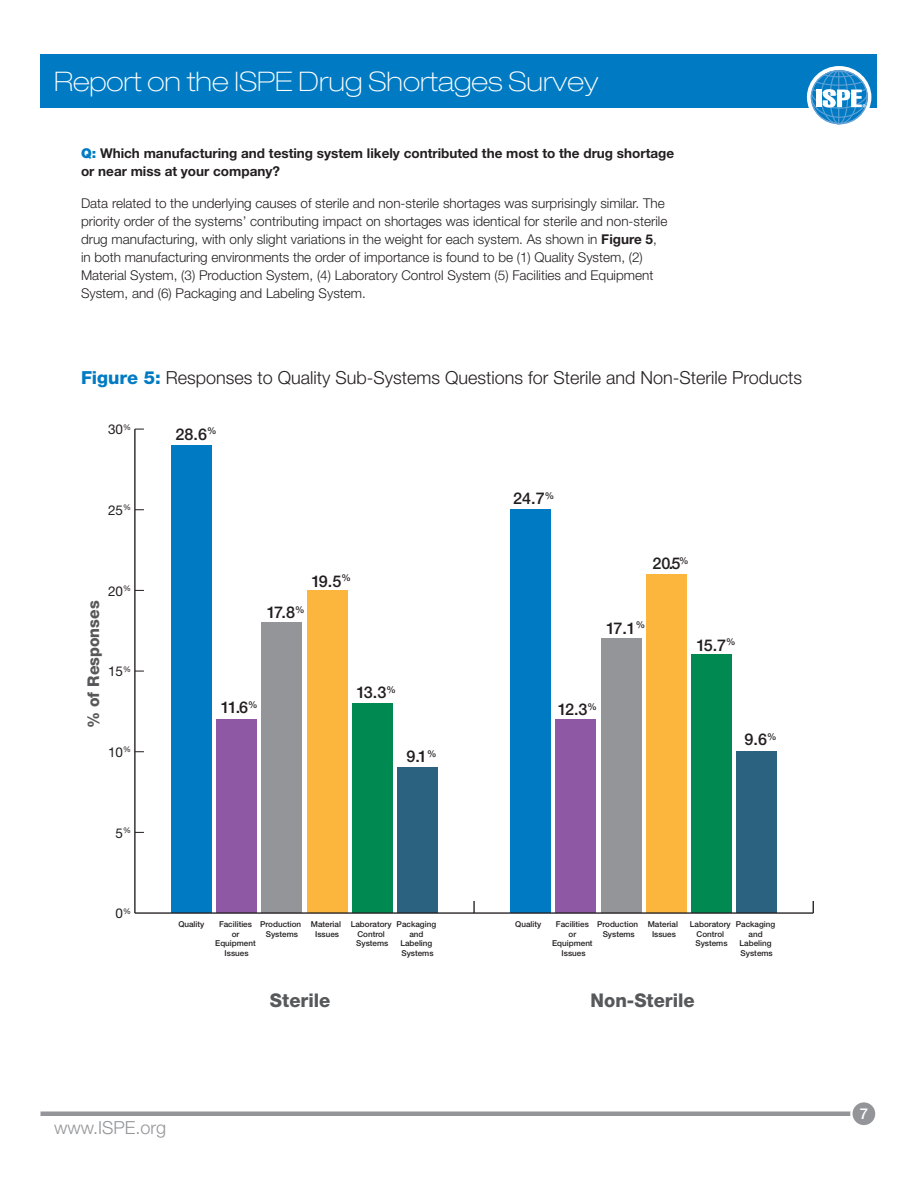
<style>
.page{position:relative;width:918px;height:1188px;background:#fff}
.page>*{position:absolute;margin:0;border:0;box-sizing:border-box;transform-origin:0 0}
.t1{font:100 expanded 27px "Helvetica Neue LT Std";color:#fff}
.t2{font:800 18.9px "Helvetica Neue LT Std";color:#57585a}
.t3{font:300 18px "Helvetica Neue LT Std";color:#231f20}
.t4{font:300 18px "Helvetica Neue LT Std";color:#939598}
.t5{font:500 16.2px "Helvetica Neue LT Std";letter-spacing:-.1em;color:#231f20}
.t6{font:800 16.2px "Helvetica Neue LT Std";color:#57585a}
.t7{font:500 15px "Helvetica Neue LT Std";color:#fff}
.t8{font:300 13.5px/18px "Helvetica Neue LT Std";color:#231f20}
.t9{font:700 13.5px/18px "Helvetica Neue LT Std";color:#231f20}
.t10{font:13.5px "Helvetica Neue LT Std";color:#231f20}
.t11{font:500 8.1px/9.8px "Helvetica Neue LT Std";color:#231f20;text-align:center}
.s1{font-weight:900;color:#007bc3}
.s2{font-weight:700}
.s3{font-weight:800;color:#007bc3}
</style>
<div class="page">
<div style="left:40px;top:54px;width:838px;height:54px;background:#007bc3"></div>
<svg style="left:807px;top:66px;width:64px;height:61px"></svg>
<svg style="left:811px;top:70px;width:56px;height:53px"></svg>
<hr style="left:838px;top:70px;width:1px;height:54px;background:#61a1d7">
<div style="left:820px;top:70px;width:37px;height:54px;border:1px solid #61a1d7;border-radius:50%"></div>
<div style="left:830px;top:70px;width:18px;height:54px;border:1px solid #61a1d7;border-radius:50%"></div>
<svg style="left:810px;top:66px;width:59px;height:52px"></svg>
<hr style="left:40px;top:1112px;width:831px;height:4px;background:#939598">
<svg style="left:850px;top:1100px;width:27px;height:27px"></svg>
<div style="left:853px;top:1102px;width:22px;height:23px;background:#939598;border-radius:50%"></div>
<hr style="left:134px;top:429px;width:2px;height:484px;background:#231f20">
<div style="left:397px;top:768px;width:41px;height:145px;background:#2b627f"></div>
<div style="left:736px;top:752px;width:41px;height:161px;background:#2b627f"></div>
<div style="left:352px;top:703px;width:41px;height:210px;background:#008a52"></div>
<div style="left:691px;top:655px;width:41px;height:258px;background:#008a52"></div>
<div style="left:307px;top:590px;width:40px;height:323px;background:#fcb53d"></div>
<div style="left:646px;top:574px;width:41px;height:339px;background:#fcb53d"></div>
<div style="left:262px;top:623px;width:40px;height:290px;background:#939598"></div>
<div style="left:601px;top:639px;width:40px;height:274px;background:#939598"></div>
<div style="left:216px;top:719px;width:41px;height:194px;background:#8e58a4"></div>
<div style="left:555px;top:719px;width:41px;height:194px;background:#8e58a4"></div>
<div style="left:171px;top:445px;width:41px;height:468px;background:#007bc3"></div>
<div style="left:510px;top:510px;width:41px;height:403px;background:#007bc3"></div>
<hr style="left:135px;top:912px;width:678px;height:2px;background:#231f20">
<svg style="left:473px;top:901px;width:2px;height:12px"></svg>
<svg style="left:813px;top:901px;width:1px;height:12px"></svg>
<h1 class="t1" style="left:54px;top:66px;width:546px">Report on the ISPE Drug Shortages Survey</h1>
<p class="t9" style="left:81px;top:144px;width:595px"><span class="s1">Q:</span> Which manufacturing and testing system likely contributed the most to the drug shortage or near miss at your company?</p>
<p class="t8" style="left:81px;top:194px;width:588px">Data related to the underlying causes of sterile and non-sterile shortages was surprisingly similar. The priority order of the systems’ contributing impact on shortages was identical for sterile and non-sterile drug manufacturing, with only slight variations in the weight for each system. As shown in <span class="s2">Figure 5</span>, in both manufacturing environments the order of importance is found to be (1) Quality System, (2)<br>Material System, (3) Production System, (4) Laboratory Control System (5) Facilities and Equipment System, and (6) Packaging and Labeling System.</p>
<h3 class="t3" style="left:81px;top:367px;width:723px"><span class="s3">Figure 5:</span> Responses to Quality Sub-Systems Questions for Sterile and Non-Sterile Products</h3>
<p class="t10" style="left:108px;top:421px;width:24px">30<sup>%</sup></p>
<p class="t10" style="left:108px;top:502px;width:24px">25<sup>%</sup></p>
<p class="t10" style="left:108px;top:583px;width:24px">20<sup>%</sup></p>
<p class="t6" style="left:84px;top:728px;width:129px;rotate:-90deg">% of Responses</p>
<p class="t10" style="left:108px;top:663px;width:24px">15<sup>%</sup></p>
<p class="t10" style="left:108px;top:744px;width:24px">10<sup>%</sup></p>
<p class="t10" style="left:116px;top:825px;width:17px">5<sup>%</sup></p>
<p class="t10" style="left:116px;top:905px;width:17px">0<sup>%</sup></p>
<p class="t5" style="left:176px;top:424px;width:42px">28.6<sup>%</sup></p>
<p class="t5" style="left:513px;top:489px;width:42px">24.7<sup>%</sup></p>
<p class="t5" style="left:267px;top:603px;width:39px">17.8<sup>%</sup></p>
<p class="t5" style="left:312px;top:571px;width:41px">19.5<sup>%</sup></p>
<p class="t5" style="left:652px;top:554px;width:38px">20.5<sup>%</sup></p>
<p class="t5" style="left:606px;top:618px;width:41px">17.1<sup>%</sup></p>
<p class="t5" style="left:696px;top:635px;width:41px">15.7<sup>%</sup></p>
<p class="t5" style="left:356px;top:683px;width:41px">13.3<sup>%</sup></p>
<p class="t5" style="left:221px;top:698px;width:38px">11.6<sup>%</sup></p>
<p class="t5" style="left:558px;top:700px;width:41px">12.3<sup>%</sup></p>
<p class="t5" style="left:406px;top:747px;width:32px">9.1<sup>%</sup></p>
<p class="t5" style="left:745px;top:730px;width:33px">9.6<sup>%</sup></p>
<p class="t11" style="left:178px;top:919px;width:28px">Quality</p>
<p class="t11" style="left:215px;top:919px;width:42px">Facilities or<br>Equipment<br>Issues</p>
<p class="t11" style="left:260px;top:919px;width:43px">Production<br>Systems</p>
<p class="t11" style="left:311px;top:919px;width:32px">Material<br>Issues</p>
<p class="t11" style="left:351px;top:919px;width:42px">Laboratory<br>Control<br>Systems</p>
<p class="t11" style="left:397px;top:919px;width:41px">Packaging and<br>Labeling<br>Systems</p>
<p class="t11" style="left:515px;top:919px;width:28px">Quality</p>
<p class="t11" style="left:552px;top:919px;width:42px">Facilities or<br>Equipment<br>Issues</p>
<p class="t11" style="left:597px;top:919px;width:43px">Production<br>Systems</p>
<p class="t11" style="left:648px;top:919px;width:32px">Material<br>Issues</p>
<p class="t11" style="left:690px;top:919px;width:42px">Laboratory<br>Control<br>Systems</p>
<p class="t11" style="left:736px;top:919px;width:41px">Packaging and<br>Labeling<br>Systems</p>
<h2 class="t2" style="left:270px;top:989px;width:62px">Sterile</h2>
<h2 class="t2" style="left:591px;top:989px;width:106px">Non-Sterile</h2>
<h3 class="t4" style="left:54px;top:1117px;width:114px">www.ISPE.org</h3>
<p class="t7" style="left:860px;top:1105px;width:10px">7</p>
</div>
